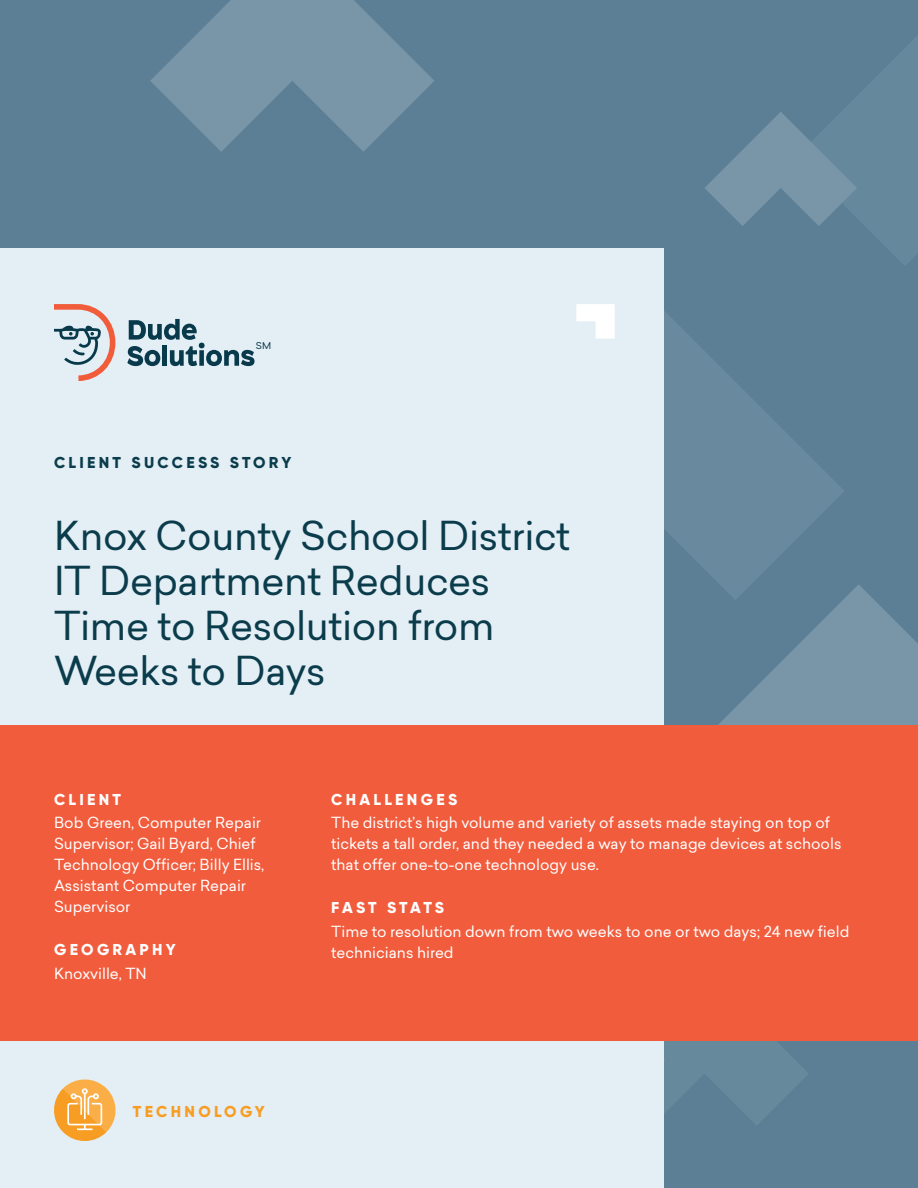
<style>
.page{position:relative;width:918px;height:1188px;background:#5d7f95}
.page>*{position:absolute;margin:0;border:0;box-sizing:border-box;transform-origin:0 0}
.t1{font:39px/45px "Sailec";letter-spacing:-.01em;color:#0b3c4b}
.t2{font:800 15.75px "Gilroy";letter-spacing:.21em;color:#fff}
.t3{font:800 15.75px "Gilroy";letter-spacing:.21em;color:#0b3c4b}
.t4{font:800 15.75px "Gilroy";letter-spacing:.21em;color:#f89d22}
.t5{font:800 15.75px "Gilroy";letter-spacing:.185em;color:#fff}
.t6{font:15px/21px "Sailec";color:#fff}
.t7{font:9.3px "Sailec";color:#093a4c}
</style>
<div class="page">
<svg style="left:664px;top:311px;width:180px;height:273px;fill:#698a9e"></svg>
<svg style="left:150px;top:0;width:284px;height:152px"></svg>
<svg style="left:718px;top:584px;width:200px;height:141px"></svg>
<svg style="left:705px;top:112px;width:152px;height:114px"></svg>
<svg style="left:664px;top:1040px;width:145px;height:22px"></svg>
<div style="left:0;top:248px;width:664px;height:940px;background:#e3eef5"></div>
<div style="left:0;top:725px;width:918px;height:315px;background:#f15c3d"></div>
<svg style="left:54px;top:304px;width:61px;height:77px"></svg>
<svg style="left:127px;top:319px;width:128px;height:47px"></svg>
<svg style="left:576px;top:304px;width:39px;height:35px"></svg>
<svg style="left:54px;top:1079px;width:62px;height:62px"></svg>
<p class="t7" style="left:256px;top:339px;width:17px">SM</p>
<p class="t3" style="left:54px;top:452px;width:239px">CLIENT SUCCESS STORY</p>
<h1 class="t1" style="left:54px;top:512px;width:518px">Knox County School District<br>IT Department Reduces<br>Time to Resolution from<br>Weeks to Days</h1>
<p class="t2" style="left:54px;top:789px;width:69px">CLIENT</p>
<p class="t6" style="left:54px;top:812px;width:212px">Bob Green, Computer Repair<br>Supervisor; Gail Byard, Chief<br>Technology Officer; Billy Ellis,<br>Assistant Computer Repair<br>Supervisor</p>
<p class="t2" style="left:54px;top:940px;width:123px">GEOGRAPHY</p>
<p class="t6" style="left:54px;top:962px;width:94px">Knoxville, TN</p>
<p class="t4" style="left:133px;top:1102px;width:133px">TECHNOLOGY</p>
<p class="t2" style="left:331px;top:789px;width:127px">CHALLENGES</p>
<p class="t6" style="left:331px;top:812px;width:512px">The district’s high volume and variety of assets made staying on top of tickets a tall order, and they needed a way to manage devices at schools that offer one-to-one technology use.</p>
<p class="t5" style="left:331px;top:898px;width:114px">FAST STATS</p>
<p class="t6" style="left:331px;top:920px;width:520px">Time to resolution down from two weeks to one or two days; 24 new field technicians hired</p>
</div>
